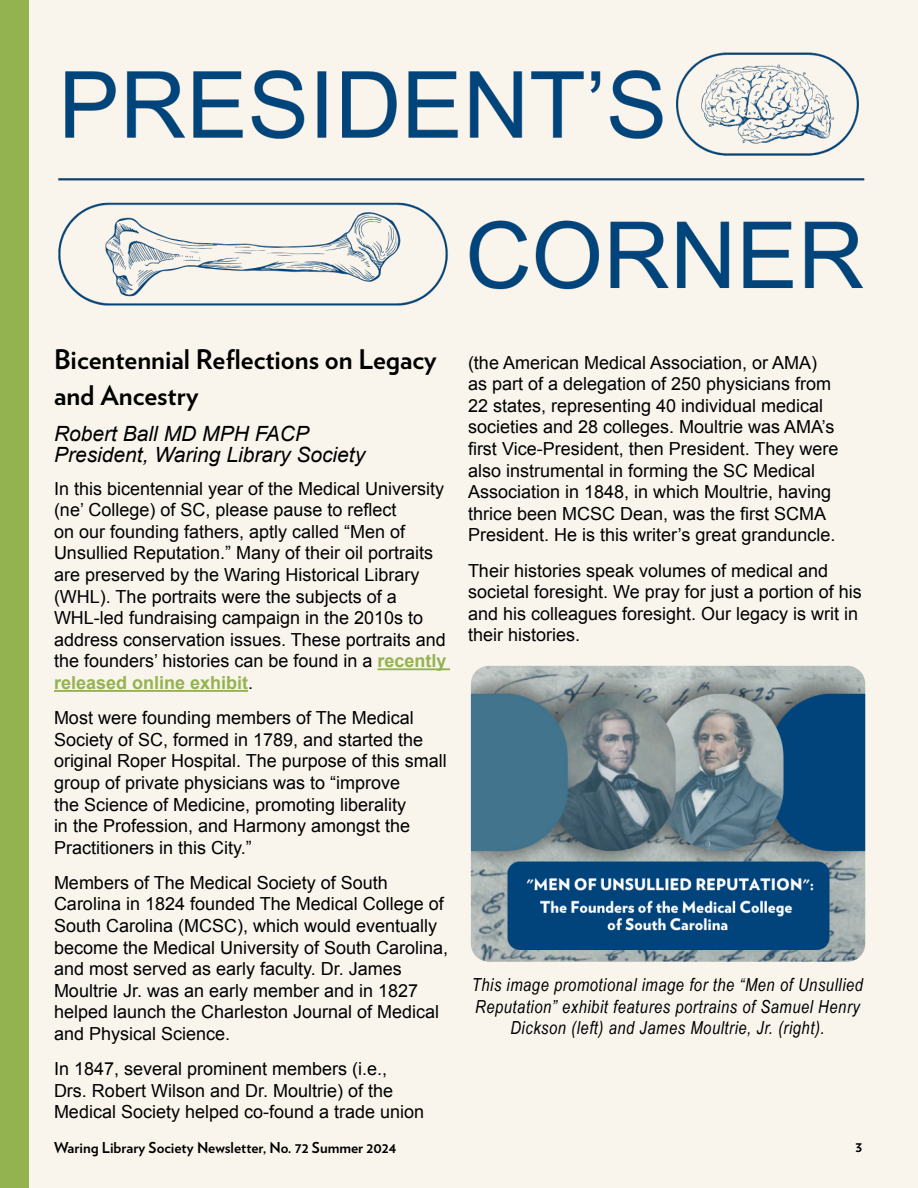
<style>
.page{position:relative;width:918px;height:1188px;background:#fff}
.page>*{position:absolute;margin:0;border:0;box-sizing:border-box;transform-origin:0 0}
.t1{font:700 27px/36px "Verlag";color:#000}
.Pa1{font:italic 21px/21px "Arial";color:#000}
.t2{font:18px/21.6px "Arial";color:#000}
.t3{font:italic 18px/21.6px "Arial Narrow";letter-spacing:.03em;color:#000;text-align:center}
.t4{font:700 15px "Verlag";color:#000}
.s1{font-weight:700;color:#93b350}
</style>
<div class="page">
<div style="left:0;top:0;width:29px;height:1188px;background:#93b350"></div>
<hr style="left:378px;top:668px;width:72px;height:2px;background:#93b350">
<hr style="left:54px;top:690px;width:194px;height:2px;background:#93b350">
<img style="left:29px;top:22px;width:840px;height:292px">
<img style="left:471px;top:666px;width:394px;height:296px">
<p class="t1" style="left:54px;top:340px;width:384px">Bicentennial Reflections on Legacy and Ancestry</p>
<p class="Pa1" style="left:54px;top:423px;width:313px">Robert Ball MD MPH FACP<br>President, Waring Library Society</p>
<p class="t2" style="left:54px;top:478px;width:394px">In this bicentennial year of the Medical University (ne’ College) of SC, please pause to reflect<br>on our founding fathers, aptly called “Men of Unsullied Reputation.” Many of their oil portraits are preserved by the Waring Historical Library (WHL). The portraits were the subjects of a WHL-led fundraising campaign in the 2010s to address conservation issues. These portraits and the founders’ histories can be found in a <span class="s1">recently released online exhibit</span>.</p>
<p class="t2" style="left:54px;top:707px;width:394px">Most were founding members of The Medical Society of SC, formed in 1789, and started the original Roper Hospital. The purpose of this small group of private physicians was to “improve<br>the Science of Medicine, promoting liberality<br>in the Profession, and Harmony amongst the Practitioners in this City.”</p>
<p class="t2" style="left:54px;top:872px;width:396px">Members of The Medical Society of South Carolina in 1824 founded The Medical College of South Carolina (MCSC), which would eventually become the Medical University of South Carolina, and most served as early faculty. Dr. James Moultrie Jr. was an early member and in 1827 helped launch the Charleston Journal of Medical and Physical Science.</p>
<p class="t2" style="left:54px;top:1058px;width:372px">In 1847, several prominent members (i.e.,<br>Drs. Robert Wilson and Dr. Moultrie) of the<br>Medical Society helped co-found a trade union</p>
<p class="t2" style="left:468px;top:352px;width:372px">(the American Medical Association, or AMA) as part of a delegation of 250 physicians from 22 states, representing 40 individual medical societies and 28 colleges. Moultrie was AMA’s first Vice-President, then President. They were also instrumental in forming the SC Medical Association in 1848, in which Moultrie, having thrice been MCSC Dean, was the first SCMA President. He is this writer’s great granduncle.</p>
<p class="t2" style="left:468px;top:560px;width:395px">Their histories speak volumes of medical and societal foresight. We pray for just a portion of his and his colleagues foresight. Our legacy is writ in their histories.</p>
<p class="t3" style="left:472px;top:974px;width:393px">This image promotional image for the “Men of Unsullied<br>Reputation” exhibit features portrains of Samuel Henry<br>Dickson (left) and James Moultrie, Jr. (right).</p>
<p class="t4" style="left:54px;top:1136px;width:344px">Waring Library Society Newsletter, No. 72 Summer 2024</p>
<p class="t4" style="left:856px;top:1135px;width:8px">3</p>
</div>
